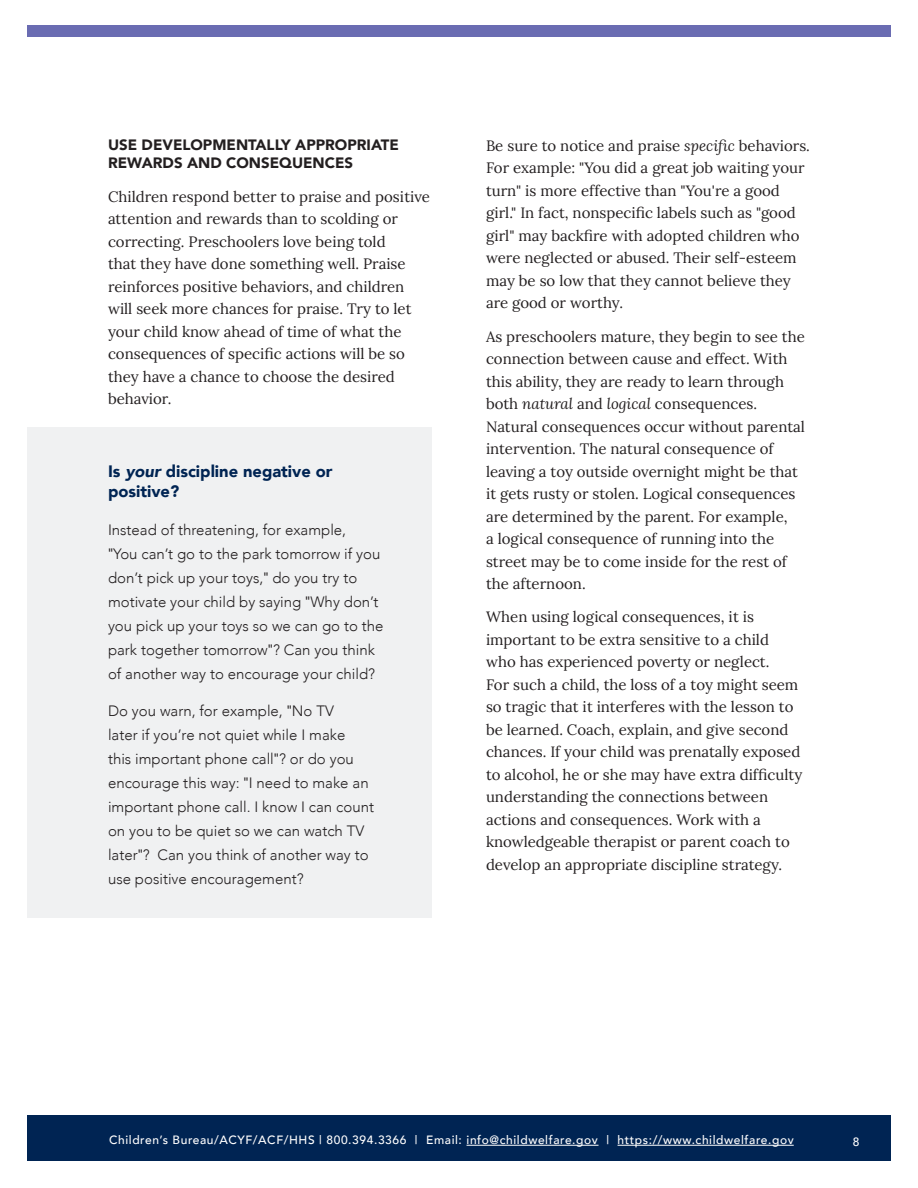
<style>
.page{position:relative;width:918px;height:1188px;background:#fff}
.page>*{position:absolute;margin:0;border:0;box-sizing:border-box;transform-origin:0 0}
.t1{font:900 16.5px/19.8px "Avenir";color:#002453}
.t2{font:15px/22.5px "Lora";color:#231f20}
.t3{font:300 15px/24px "Avenir";color:#231f20}
.t4{font:900 15px/18px "Avenir";color:#231f20}
.t5{font:500 12px "Avenir";letter-spacing:.05em;color:#fff}
.s1{font-style:italic}
.s2{font-family:"Lora";font-weight:400}
</style>
<div class="page">
<div style="left:27px;top:1116px;width:864px;height:45px;background:#002453"></div>
<hr style="left:467px;top:1145px;width:132px;height:1px;background:#fff">
<hr style="left:618px;top:1145px;width:176px;height:1px;background:#fff">
<div style="left:27px;top:26px;width:864px;height:12px;background:#6a6cb2"></div>
<div style="left:27px;top:427px;width:405px;height:491px;background:#f0f1f2"></div>
<h3 class="t4" style="left:108px;top:136px;width:292px">USE DEVELOPMENTALLY APPROPRIATE<br>REWARDS AND CONSEQUENCES</h3>
<p class="t2" style="left:108px;top:184px;width:323px">Children respond better to praise and positive attention and rewards than to scolding or correcting. Preschoolers love being told<br>that they have done something well. Praise reinforces positive behaviors, and children will seek more chances for praise. Try to let your child know ahead of time of what the consequences of specific actions will be so they have a chance to choose the desired behavior.</p>
<h3 class="t1" style="left:108px;top:461px;width:226px">Is <span class="s1">your</span> discipline negative or positive?</h3>
<p class="t3" style="left:108px;top:518px;width:277px">Instead of threatening, for example,<br><span class="s2">"</span>You can’t go to the park tomorrow if you don’t pick up your toys,<span class="s2">"</span> do you try to motivate your child by saying <span class="s2">"</span>Why don’t you pick up your toys so we can go to the park together tomorrow<span class="s2">"</span>? Can you think of another way to encourage your child?</p>
<p class="t3" style="left:108px;top:699px;width:268px">Do you warn, for example, <span class="s2">"</span>No TV<br>later if you’re not quiet while I make<br>this important phone call<span class="s2">"</span>? or do you encourage this way: <span class="s2">"</span>I need to make an important phone call. I know I can count on you to be quiet so we can watch TV later<span class="s2">"</span>? Can you think of another way to use positive encouragement?</p>
<p class="t2" style="left:486px;top:133px;width:325px">Be sure to notice and praise <span class="s1">specific</span> behaviors.<br>For example: "You did a great job waiting your turn" is more effective than "You're a good girl." In fact, nonspecific labels such as "good girl" may backfire with adopted children who were neglected or abused. Their self-esteem may be so low that they cannot believe they are good or worthy.</p>
<p class="t2" style="left:486px;top:324px;width:321px">As preschoolers mature, they begin to see the connection between cause and effect. With this ability, they are ready to learn through both <span class="s1">natural</span> and <span class="s1">logical</span> consequences.<br>Natural consequences occur without parental intervention. The natural consequence of leaving a toy outside overnight might be that it gets rusty or stolen. Logical consequences are determined by the parent. For example,<br>a logical consequence of running into the street may be to come inside for the rest of the afternoon.</p>
<p class="t2" style="left:486px;top:605px;width:318px">When using logical consequences, it is important to be extra sensitive to a child who has experienced poverty or neglect.<br>For such a child, the loss of a toy might seem so tragic that it interferes with the lesson to be learned. Coach, explain, and give second chances. If your child was prenatally exposed to alcohol, he or she may have extra difficulty understanding the connections between actions and consequences. Work with a knowledgeable therapist or parent coach to develop an appropriate discipline strategy.</p>
<p class="t5" style="left:109px;top:1130px;width:686px">Children’s Bureau/ACYF/ACF/HHS | 800.394.3366 | Email: info@childwelfare.gov | https://www.childwelfare.gov</p>
<p class="t5" style="left:853px;top:1131px;width:8px">8</p>
</div>
